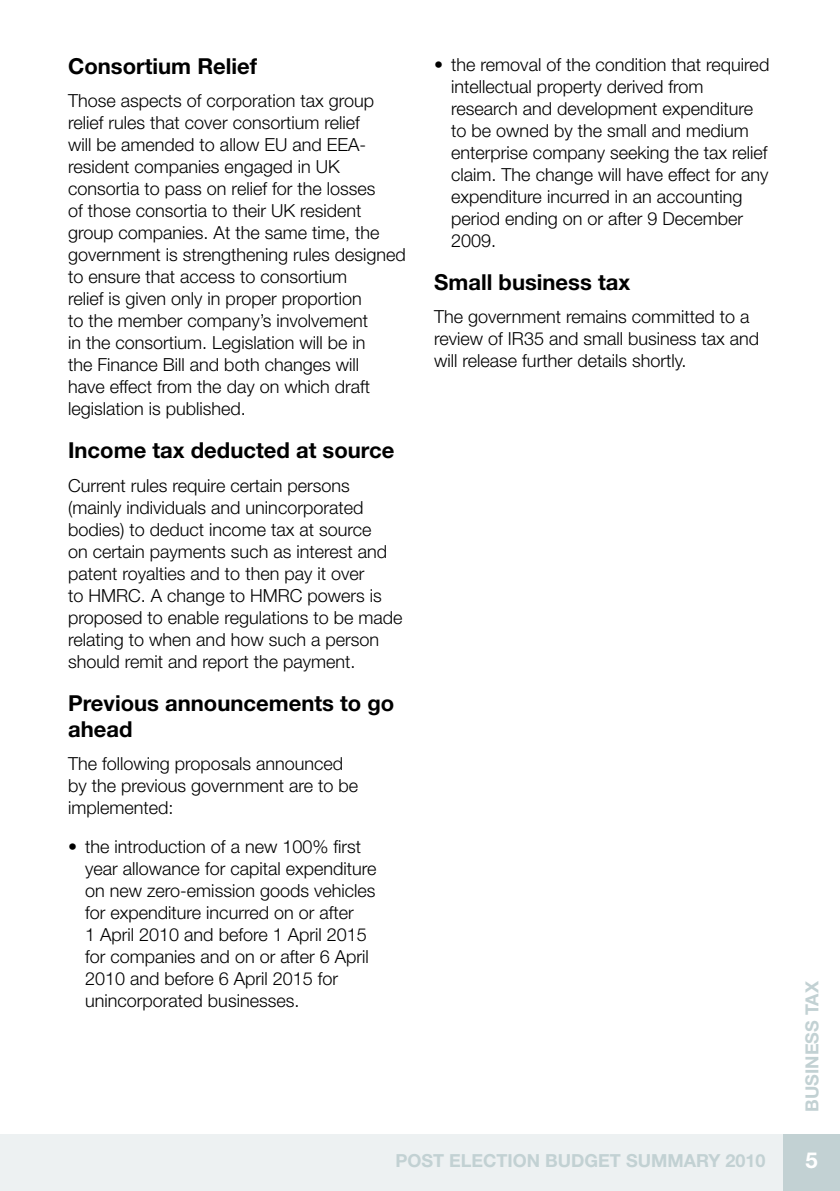
<style>
.page{position:relative;width:840px;height:1191px;background:#fff}
.page>*{position:absolute;margin:0;border:0;box-sizing:border-box;transform-origin:0 0}
.t1{font:700 22px/26px "Helvetica Neue";color:#000}
.t2{font:700 22px "Helvetica Neue";color:#fff}
.t3{font:300 18px/22px "Helvetica Neue";color:#000}
.t4{font:700 18px "Helvetica Neue";color:#c2d1d3}
.s1{font-weight:400}
</style>
<div class="page">
<div style="left:0;top:1134px;width:839px;height:57px;background:#edf1f2"></div>
<div style="left:782px;top:1134px;width:57px;height:57px;background:#c2d1d3"></div>
<p class="t1" style="left:68px;top:53px;width:190px">Consortium Relief</p>
<p class="t3" style="left:68px;top:89px;width:339px">Those aspects of corporation tax group relief rules that cover consortium relief<br>will be amended to allow EU and EEA&shy;resident companies engaged in UK consortia to pass on relief for the losses<br>of those consortia to their UK resident group companies. At the same time, the government is strengthening rules designed to ensure that access to consortium<br>relief is given only in proper proportion<br>to the member company’s involvement<br>in the consortium. Legislation will be in<br>the Finance Bill and both changes will<br>have effect from the day on which draft legislation is published.</p>
<p class="t1" style="left:68px;top:437px;width:327px">Income tax deducted at source</p>
<p class="t3" style="left:68px;top:474px;width:336px">Current rules require certain persons (mainly individuals and unincorporated bodies) to deduct income tax at source<br>on certain payments such as interest and patent royalties and to then pay it over<br>to HMRC. A change to HMRC powers is proposed to enable regulations to be made relating to when and how such a person should remit and report the payment.</p>
<p class="t1" style="left:68px;top:689px;width:327px">Previous announcements to go ahead</p>
<p class="t3" style="left:68px;top:752px;width:291px">The following proposals announced by the previous government are to be implemented:</p>
<p class="t3" style="left:85px;top:835px;width:293px;text-indent:-17px"><span class="s1">•</span> the introduction of a new 100% first year allowance for capital expenditure on new zero-emission goods vehicles for expenditure incurred on or after<br>1 April 2010 and before 1 April 2015 for companies and on or after 6 April 2010 and before 6 April 2015 for unincorporated businesses.</p>
<p class="t3" style="left:451px;top:53px;width:319px;text-indent:-17px"><span class="s1">•</span> the removal of the condition that required intellectual property derived from research and development expenditure to be owned by the small and medium enterprise company seeking the tax relief claim. The change will have effect for any expenditure incurred in an accounting period ending on or after 9 December 2009.</p>
<p class="t1" style="left:434px;top:269px;width:197px">Small business tax</p>
<p class="t3" style="left:434px;top:305px;width:326px">The government remains committed to a review of IR35 and small business tax and will release further details shortly.</p>
<p class="t4" style="left:800px;top:1111px;width:132px;rotate:-90deg">BUSINESS TAX</p>
<p class="t4" style="left:395px;top:1149px;width:371px">POST ELECTION BUDGET SUMMARY 2010</p>
<p class="t2" style="left:805px;top:1146px;width:14px">5</p>
</div>
